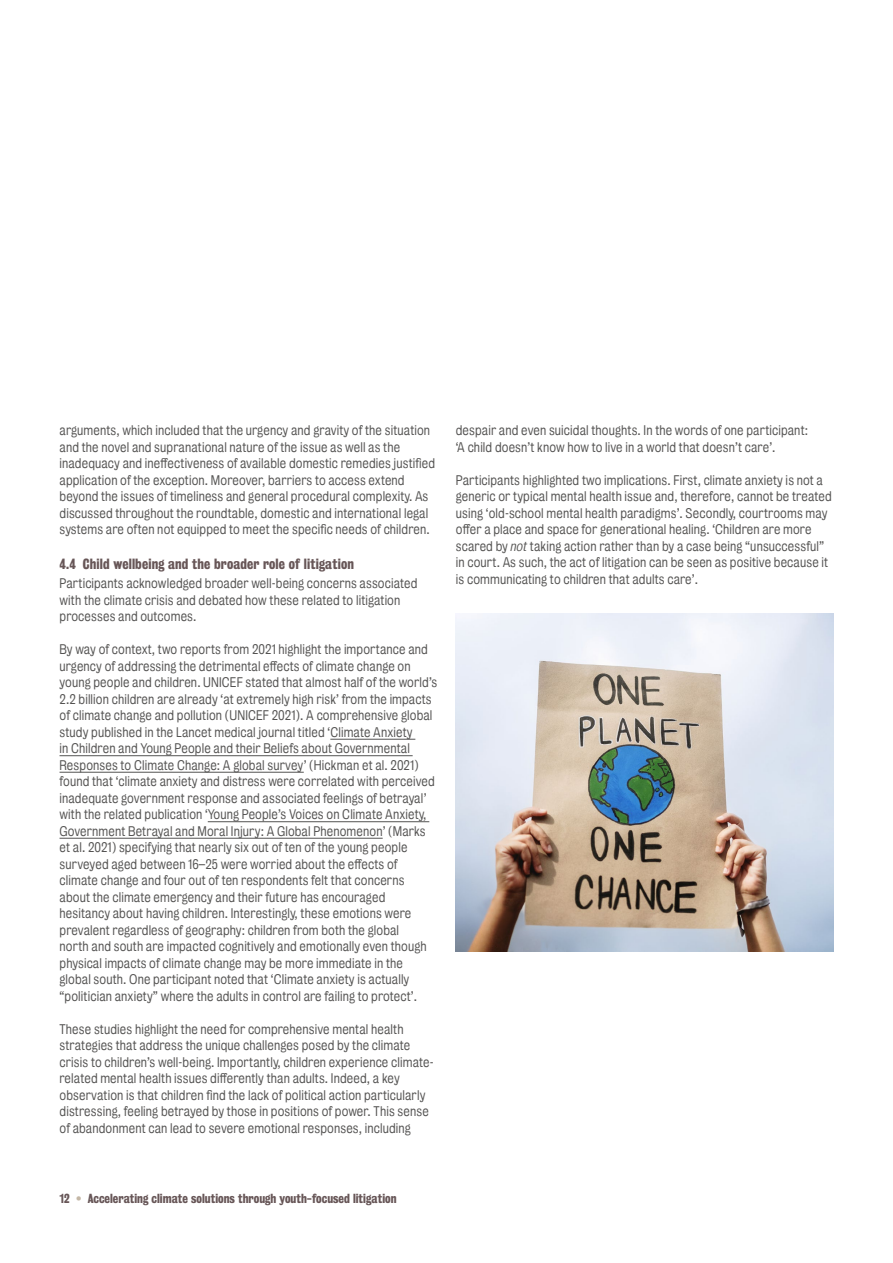
<style>
.page{position:relative;width:893px;height:1263px;background:#fff}
.page>*{position:absolute;margin:0;border:0;box-sizing:border-box;transform-origin:0 0}
.t1{font:13.5px "Kings Bureau Grot Three Seven";letter-spacing:.01em;color:#675657}
.t2{font:12.75px/16.5px "Kings Bureau Grot Five One";letter-spacing:.01em;color:#545352}
.t3{font:12px "Kings Bureau Grot Three Seven";color:#675657}
.s1{font-style:italic}
.s2{font-family:"Kings Bureau Grot Five One";color:#c4b7a6}
</style>
<div class="page">
<hr style="left:330px;top:739px;width:85px;height:1px;background:#545352">
<hr style="left:60px;top:755px;width:353px;height:1px;background:#545352">
<hr style="left:60px;top:772px;width:244px;height:1px;background:#545352">
<hr style="left:208px;top:821px;width:221px;height:1px;background:#545352">
<hr style="left:60px;top:838px;width:323px;height:1px;background:#545352">
<img style="left:456px;top:613px;width:377px;height:338px">
<p class="t2" style="left:60px;top:422px;width:377px">arguments, which included that the urgency and gravity of the situation and the novel and supranational nature of the issue as well as the inadequacy and ineffectiveness of available domestic remedies justified application of the exception. Moreover, barriers to access extend beyond the issues of timeliness and general procedural complexity. As discussed throughout the roundtable, domestic and international legal systems are often not equipped to meet the specific needs of children.</p>
<p class="t1" style="left:60px;top:556px;width:296px">4.4 Child wellbeing and the broader role of litigation</p>
<p class="t2" style="left:60px;top:575px;width:359px">Participants acknowledged broader well-being concerns associated with the climate crisis and debated how these related to litigation processes and outcomes.</p>
<p class="t2" style="left:60px;top:641px;width:379px">By way of context, two reports from 2021 highlight the importance and urgency of addressing the detrimental effects of climate change on young people and children. UNICEF stated that almost half of the world’s 2.2 billion children are already ‘at extremely high risk’ from the impacts of climate change and pollution (UNICEF 2021). A comprehensive global study published in the Lancet medical journal titled ‘Climate Anxiety<br>in Children and Young People and their Beliefs about Governmental Responses to Climate Change: A global survey’ (Hickman et al. 2021) found that ‘climate anxiety and distress were correlated with perceived inadequate government response and associated feelings of betrayal’ with the related publication ‘Young People’s Voices on Climate Anxiety, Government Betrayal and Moral Injury: A Global Phenomenon’ (Marks et al. 2021) specifying that nearly six out of ten of the young people surveyed aged between 16–25 were worried about the effects of climate change and four out of ten respondents felt that concerns about the climate emergency and their future has encouraged hesitancy about having children. Interestingly, these emotions were prevalent regardless of geography: children from both the global<br>north and south are impacted cognitively and emotionally even though physical impacts of climate change may be more immediate in the global south. One participant noted that ‘Climate anxiety is actually “politician anxiety” where the adults in control are failing to protect’.</p>
<p class="t2" style="left:60px;top:1021px;width:376px">These studies highlight the need for comprehensive mental health strategies that address the unique challenges posed by the climate crisis to children’s well-being. Importantly, children experience climate&shy;related mental health issues differently than adults. Indeed, a key observation is that children find the lack of political action particularly distressing, feeling betrayed by those in positions of power. This sense of abandonment can lead to severe emotional responses, including</p>
<p class="t2" style="left:456px;top:422px;width:354px">despair and even suicidal thoughts. In the words of one participant: ‘A child doesn’t know how to live in a world that doesn’t care’.</p>
<p class="t2" style="left:456px;top:472px;width:377px">Participants highlighted two implications. First, climate anxiety is not a generic or typical mental health issue and, therefore, cannot be treated using ‘old-school mental health paradigms’. Secondly, courtrooms may offer a place and space for generational healing. ‘Children are more scared by <span class="s1">not</span> taking action rather than by a case being “unsuccessful” in court. As such, the act of litigation can be seen as positive because it is communicating to children that adults care’.</p>
<p class="t3" style="left:60px;top:1192px;width:339px">12 <span class="s2">•</span> Accelerating climate solutions through youth-focused litigation</p>
</div>
